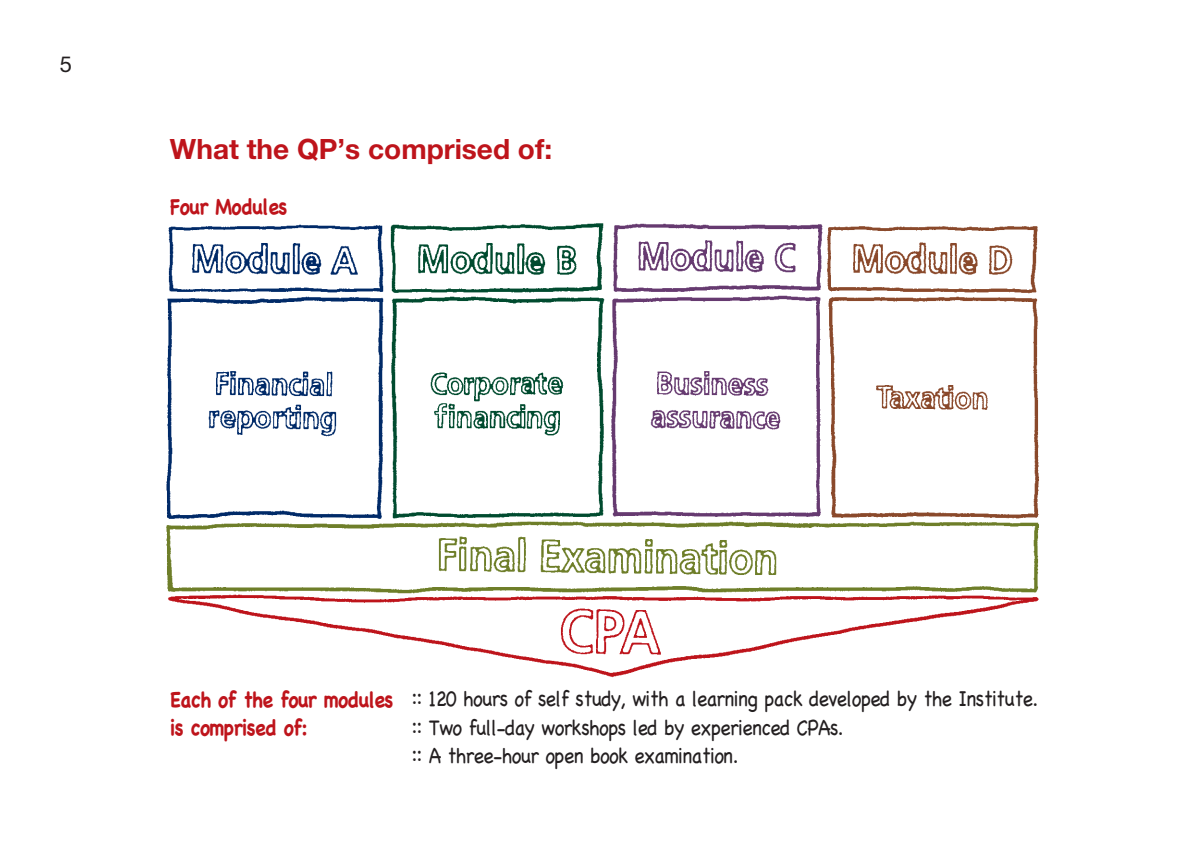
<style>
.page{position:relative;width:1191px;height:842px;background:#fff}
.page>*{position:absolute;margin:0;border:0;box-sizing:border-box;transform-origin:0 0}
.t1{font:700 28px "Helvetica Neue";color:#be141b}
.t2{font:22px/28.4px "Chalkboard";letter-spacing:-.03em;color:#231f20;scale:.89 1}
.t3{font:700 22px/28.4px "Chalkboard";letter-spacing:-.03em;color:#be141b;scale:.89 1}
.t4{font:22px "Helvetica Neue";color:#231f20}
</style>
<div class="page">
<img style="left:168px;top:595px;width:871px;height:83px">
<img style="left:827px;top:226px;width:212px;height:292px">
<img style="left:166px;top:224px;width:218px;height:294px">
<img style="left:611px;top:223px;width:212px;height:294px">
<img style="left:390px;top:223px;width:215px;height:295px">
<img style="left:166px;top:518px;width:873px;height:77px">
<p class="t4" style="left:60px;top:51px;width:14px">5</p>
<p class="t1" style="left:170px;top:132px;width:384px">What the QP’s comprised of:</p>
<p class="t3" style="left:170px;top:192px;width:133px">Four Modules</p>
<p class="t3" style="left:170px;top:685px;width:252px">Each of the four modules is comprised of:</p>
<p class="t2" style="left:412px;top:684px;width:705px">:: 120 hours of self study, with a learning pack developed by the Institute. :: Two full-day workshops led by experienced CPAs.<br>:: A three-hour open book examination.</p>
</div>
